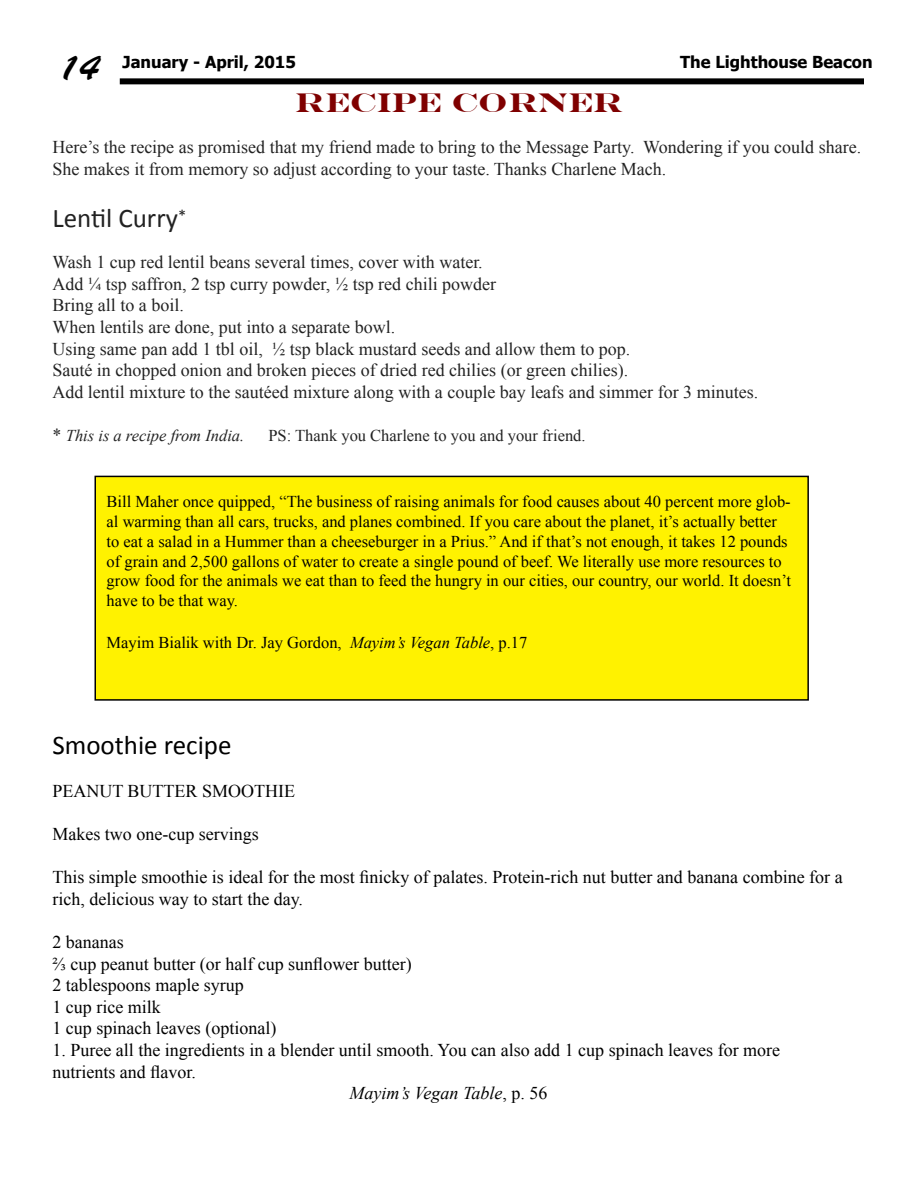
<style>
.page{position:relative;width:918px;height:1188px;background:#fff}
.page>*{position:absolute;margin:0;border:0;box-sizing:border-box;transform-origin:0 0}
.t1{font:36px "Brush Script Std";color:#000}
.t2{font:27px "Calibri";color:#000}
.t3{font:700 27px "Engravers";color:#7f0000}
.t4{font:27px "Calibri";color:#222}
.t5{font:18px/21.6px "Times New Roman";color:#222}
.t6{font:18px/21.6px "Times New Roman";color:#000}
.t7{font:italic 18px "Times New Roman";color:#000}
.t8{font:16.5px/19.8px "Times New Roman";color:#000}
.t9{font:16.5px "Times New Roman";color:#222}
.t10{font:700 16.5px "Tahoma";color:#000}
.t11{font:italic 16.5px "Times New Roman";color:#222}
.s1{font-style:normal;font-size:18px}
.s2{font-style:italic}
.s3{font-style:normal}
</style>
<div class="page">
<div style="left:120px;top:78px;width:744px;height:6px;background:#000"></div>
<div style="left:95px;top:476px;width:713px;height:224px;background:#fff200"></div>
<div style="left:94px;top:476px;width:715px;height:225px;border:2px solid #000"></div>
<p class="t10" style="left:123px;top:50px;width:175px">January - April, 2015</p>
<p class="t10" style="left:680px;top:50px;width:194px">The Lighthouse Beacon</p>
<h2 class="t3" style="left:295px;top:86px;width:330px">RECIPE CORNER</h2>
<p class="t5" style="left:52px;top:136px;width:810px">Here’s the recipe as promised that my friend made to bring to the Message Party. Wondering if you could share.<br>She makes it from memory so adjust according to your taste. Thanks Charlene Mach.</p>
<h2 class="t4" style="left:52px;top:201px;width:136px">Lentil Curry<sup>*</sup></h2>
<p class="t5" style="left:52px;top:251px;width:707px">Wash 1 cup red lentil beans several times, cover with water.<br>Add ¼ tsp saffron, 2 tsp curry powder, ½ tsp red chili powder<br>Bring all to a boil.<br>When lentils are done, put into a separate bowl.<br>Using same pan add 1 tbl oil, ½ tsp black mustard seeds and allow them to pop.<br>Sauté in chopped onion and broken pieces of dried red chilies (or green chilies).<br>Add lentil mixture to the sautéed mixture along with a couple bay leafs and simmer for 3 minutes.</p>
<p class="t11" style="left:52px;top:424px;width:193px"><span class="s1">*</span> This is a recipe from India.</p>
<p class="t9" style="left:268px;top:424px;width:319px">PS: Thank you Charlene to you and your friend.</p>
<h1 class="t1" style="left:58px;top:48px;width:42px">14</h1>
<p class="t8" style="left:107px;top:492px;width:686px">Bill Maher once quipped, “The business of raising animals for food causes about 40 percent more glob&shy;al warming than all cars, trucks, and planes combined. If you care about the planet, it’s actually better to eat a salad in a Hummer than a cheeseburger in a Prius.” And if that’s not enough, it takes 12 pounds of grain and 2,500 gallons of water to create a single pound of beef. We literally use more resources to grow food for the animals we eat than to feed the hungry in our cities, our country, our world. It doesn’t have to be that way.</p>
<p class="t8" style="left:107px;top:632px;width:422px">Mayim Bialik with Dr. Jay Gordon, <span class="s2">Mayim’s Vegan Table</span>, p.17</p>
<h2 class="t2" style="left:52px;top:728px;width:181px">Smoothie recipe</h2>
<p class="t6" style="left:52px;top:780px;width:244px">PEANUT BUTTER SMOOTHIE</p>
<p class="t6" style="left:52px;top:823px;width:208px">Makes two one-cup servings</p>
<p class="t6" style="left:52px;top:866px;width:792px">This simple smoothie is ideal for the most finicky of palates. Protein-rich nut butter and banana combine for a rich, delicious way to start the day.</p>
<p class="t6" style="left:52px;top:931px;width:361px">2 bananas<br>⅔ cup peanut butter (or half cup sunflower butter)<br>2 tablespoons maple syrup<br>1 cup rice milk<br>1 cup spinach leaves (optional)</p>
<p class="t6" style="left:52px;top:1039px;width:729px">1. Puree all the ingredients in a blender until smooth. You can also add 1 cup spinach leaves for more</p>
<p class="t6" style="left:52px;top:1060px;width:145px">nutrients and flavor.</p>
<p class="t7" style="left:349px;top:1081px;width:200px">Mayim’s Vegan Table<span class="s3">, p. 56</span></p>
</div>
